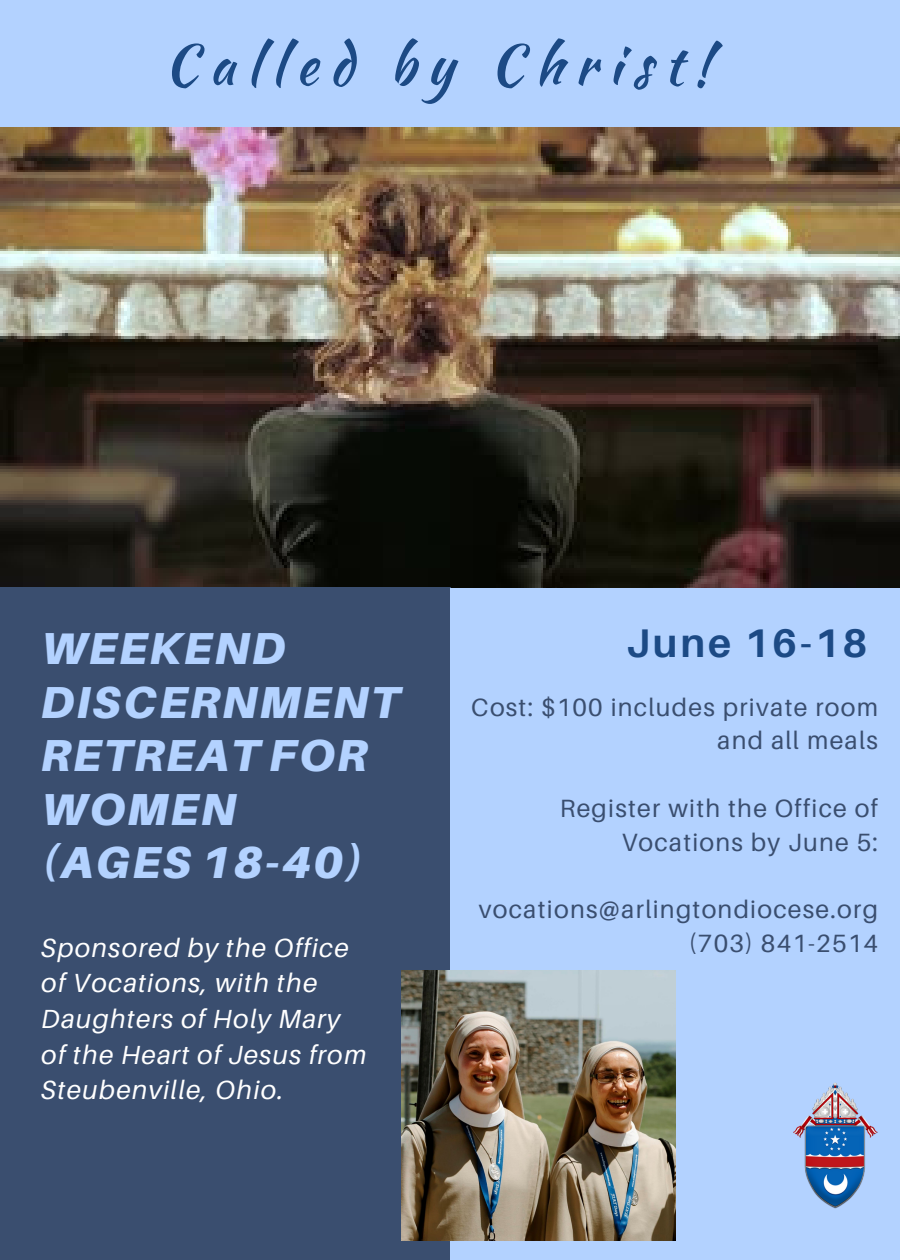
<style>
.page{position:relative;width:900px;height:1260px;background:#fff}
.page>*{position:absolute;margin:0;border:0;box-sizing:border-box;transform-origin:0 0}
.t1{font:55px "Kaushan Script";letter-spacing:.21em;color:#1c4a85}
.t2{font:italic 900 44.75px/53.5px "Aileron";letter-spacing:.05em;color:#b3d2ff}
.t3{font:700 40px "Aileron";letter-spacing:.07em;color:#1c4a85}
.t4{font:italic 26.25px/35.5px "Aileron";letter-spacing:.05em;color:#fff}
.t5{font:25px/33.8px "Aileron";letter-spacing:.05em;color:#3a4e6f;text-align:right}
</style>
<div class="page">
<img style="left:1px;top:127px;width:899px;height:461px">
<div style="left:0;top:0;width:900px;height:127px;background:#b3d2ff"></div>
<div style="left:0;top:588px;width:451px;height:672px;background:#3a4e6f"></div>
<div style="left:450px;top:588px;width:450px;height:672px;background:#b3d2ff"></div>
<img style="left:793px;top:1082px;width:85px;height:127px">
<img style="left:402px;top:971px;width:274px;height:270px">
<h1 class="t1" style="left:164px;top:24px;width:548px">Called by Christ!</h1>
<h2 class="t2" style="left:41px;top:621px;width:360px">WEEKEND<br>DISCERNMENT<br>RETREAT FOR<br>WOMEN<br>(AGES 18-40)</h2>
<p class="t4" style="left:41px;top:929px;width:327px">Sponsored by the Office of Vocations, with the<br>Daughters of Holy Mary of the Heart of Jesus from<br>Steubenville, Ohio.</p>
<h3 class="t3" style="left:626px;top:618px;width:243px">June 16-18</h3>
<p class="t5" style="left:471px;top:689px;width:408px">Cost: $100 includes private room and all meals</p>
<p class="t5" style="left:560px;top:791px;width:320px">Register with the Office of<br>Vocations by June 5:</p>
<p class="t5" style="left:479px;top:892px;width:401px">vocations@arlingtondiocese.org (703) 841-2514</p>
</div>
